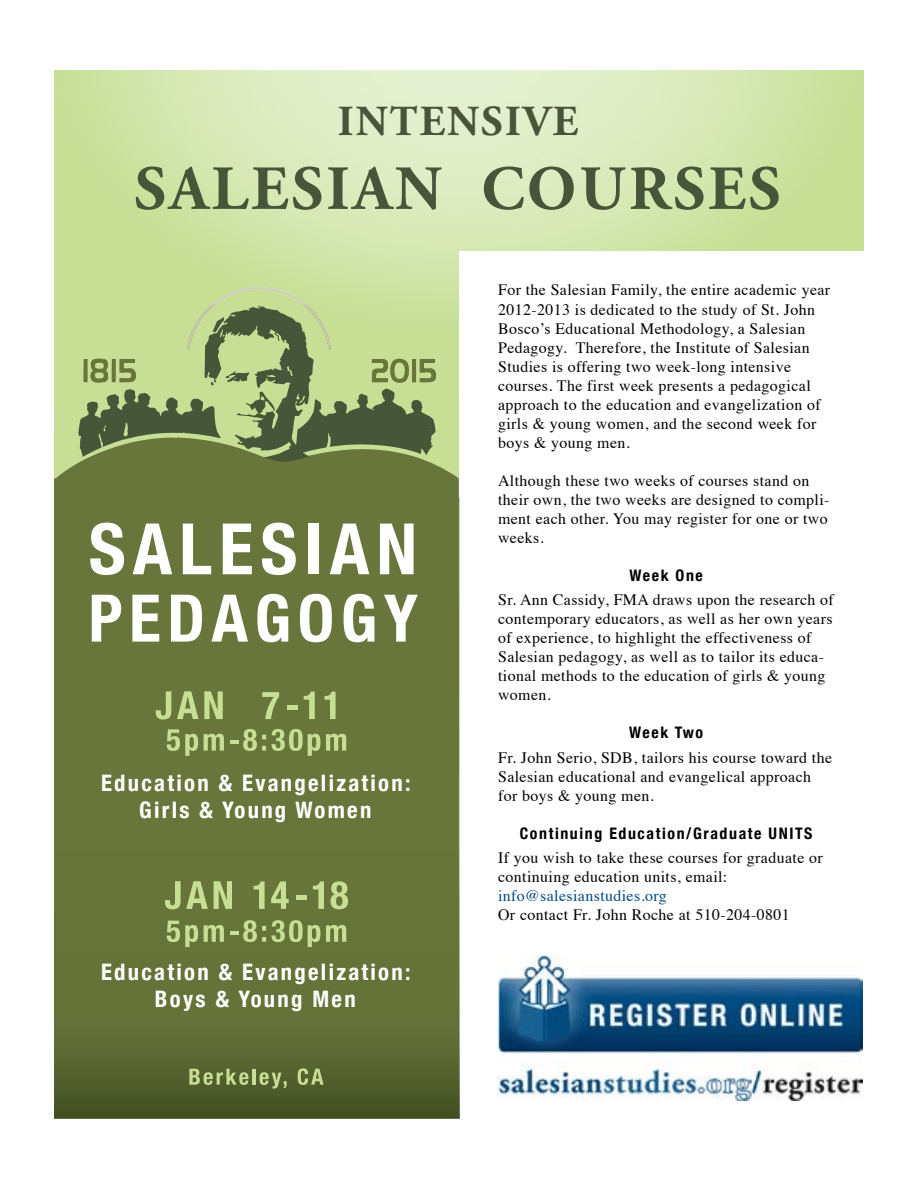
<style>
.page{position:relative;width:918px;height:1188px;background:#fff}
.page>*{position:absolute;margin:0;border:0;box-sizing:border-box;transform-origin:0 0}
.t1{font:700 condensed 70.95px "Helvetica Neue";letter-spacing:.1em;color:#fff}
.t2{font:700 condensed 65.7px "Helvetica Neue";letter-spacing:.1em;color:#fff}
.t3{font:700 62.7px "Adobe Garamond Pro";letter-spacing:.05em;color:#475539}
.t4{font:700 42.75px "Adobe Garamond Pro";letter-spacing:.05em;color:#475539}
.t5{font:700 condensed 22.65px/27.3px "Helvetica Neue";letter-spacing:.1em;color:#fff;text-align:center}
.t6{font:15.9px/19px "Times";letter-spacing:.025em;color:#000}
.t7{font:700 condensed 15.9px "Helvetica Neue";letter-spacing:.1em;color:#000}
.t8{font:15.9px "Times";letter-spacing:.025em;color:#004a80}
</style>
<div class="page">
<div style="left:54px;top:478px;width:405px;height:19px;background:#69763b"></div>
<svg style="left:54px;top:329px;width:405px;height:149px;background:#92a56a"></svg>
<svg style="left:114px;top:394px;width:12px;height:11px"></svg>
<svg style="left:78px;top:432px;width:4px;height:21px"></svg>
<svg style="left:134px;top:393px;width:16px;height:11px"></svg>
<svg style="left:87px;top:411px;width:3px;height:5px"></svg>
<svg style="left:99px;top:425px;width:8px;height:23px"></svg>
<svg style="left:429px;top:427px;width:7px;height:6px"></svg>
<svg style="left:102px;top:460px;width:5px;height:4px"></svg>
<svg style="left:187px;top:329px;width:144px;height:21px;background:#99ae75"></svg>
<svg style="left:371px;top:357px;width:66px;height:27px;background:#9baf6b"></svg>
<svg style="left:83px;top:358px;width:54px;height:26px"></svg>
<svg style="left:122px;top:423px;width:9px;height:22px"></svg>
<img style="left:54px;top:497px;width:405px;height:621px">
<svg style="left:156px;top:691px;width:15px;height:29px"></svg>
<svg style="left:177px;top:691px;width:46px;height:28px"></svg>
<svg style="left:262px;top:692px;width:17px;height:27px"></svg>
<hr style="left:287px;top:706px;width:11px;height:4px;background:#c6df95">
<svg style="left:304px;top:692px;width:11px;height:27px"></svg>
<svg style="left:325px;top:692px;width:11px;height:27px"></svg>
<svg style="left:189px;top:1069px;width:59px;height:16px"></svg>
<hr style="left:252px;top:1069px;width:4px;height:16px;background:#c6df95">
<svg style="left:260px;top:1072px;width:27px;height:17px"></svg>
<svg style="left:298px;top:1068px;width:26px;height:17px"></svg>
<svg style="left:165px;top:881px;width:43px;height:28px"></svg>
<svg style="left:214px;top:881px;width:18px;height:28px"></svg>
<svg style="left:254px;top:881px;width:11px;height:28px"></svg>
<svg style="left:271px;top:881px;width:18px;height:28px"></svg>
<div style="left:296px;top:895px;width:11px;height:5px;background:#c6df95"></div>
<svg style="left:313px;top:881px;width:11px;height:28px"></svg>
<svg style="left:331px;top:881px;width:17px;height:28px"></svg>
<svg style="left:167px;top:729px;width:31px;height:27px"></svg>
<svg style="left:204px;top:734px;width:20px;height:17px"></svg>
<svg style="left:230px;top:729px;width:90px;height:27px;background:#879858"></svg>
<svg style="left:326px;top:734px;width:20px;height:17px"></svg>
<svg style="left:167px;top:921px;width:31px;height:26px"></svg>
<svg style="left:204px;top:925px;width:20px;height:17px"></svg>
<svg style="left:230px;top:920px;width:90px;height:27px;background:#859657"></svg>
<svg style="left:326px;top:925px;width:20px;height:17px"></svg>
<img style="left:54px;top:70px;width:810px;height:259px">
<img style="left:497px;top:956px;width:365px;height:145px">
<h3 class="t4" style="left:338px;top:97px;width:242px">INTENSIVE</h3>
<h3 class="t3" style="left:134px;top:152px;width:648px">SALESIAN COURSES</h3>
<h1 class="t1" style="left:89px;top:506px;width:330px">SALESIAN</h1>
<h2 class="t2" style="left:88px;top:578px;width:331px">PEDAGOGY</h2>
<h3 class="t5" style="left:101px;top:769px;width:311px">Education &amp; Evangelization:<br>Girls &amp; Young Women</h3>
<h3 class="t5" style="left:101px;top:958px;width:311px">Education &amp; Evangelization:<br>Boys &amp; Young Men</h3>
<p class="t6" style="left:498px;top:279px;width:334px">For the Salesian Family, the entire academic year 2012-2013 is dedicated to the study of St. John Bosco’s Educational Methodology, a Salesian Pedagogy. Therefore, the Institute of Salesian Studies is offering two week-long intensive courses. The first week presents a pedagogical approach to the education and evangelization of girls &amp; young women, and the second week for boys &amp; young men.</p>
<p class="t6" style="left:498px;top:470px;width:333px">Although these two weeks of courses stand on their own, the two weeks are designed to compli&shy;ment each other. You may register for one or two weeks.</p>
<p class="t7" style="left:629px;top:565px;width:75px">Week One</p>
<p class="t6" style="left:498px;top:589px;width:337px">Sr. Ann Cassidy, FMA draws upon the research of contemporary educators, as well as her own years of experience, to highlight the effectiveness of Salesian pedagogy, as well as to tailor its educa&shy;tional methods to the education of girls &amp; young women.</p>
<p class="t7" style="left:629px;top:723px;width:76px">Week Two</p>
<p class="t6" style="left:498px;top:746px;width:336px">Fr. John Serio, SDB, tailors his course toward the<br>Salesian educational and evangelical approach for boys &amp; young men.</p>
<p class="t7" style="left:520px;top:824px;width:294px">Continuing Education/Graduate UNITS</p>
<p class="t6" style="left:498px;top:847px;width:326px">If you wish to take these courses for graduate or continuing education units, email:</p>
<p class="t8" style="left:498px;top:881px;width:170px">info@salesianstudies.org</p>
<p class="t6" style="left:498px;top:904px;width:293px">Or contact Fr. John Roche at 510-204-0801</p>
</div>
